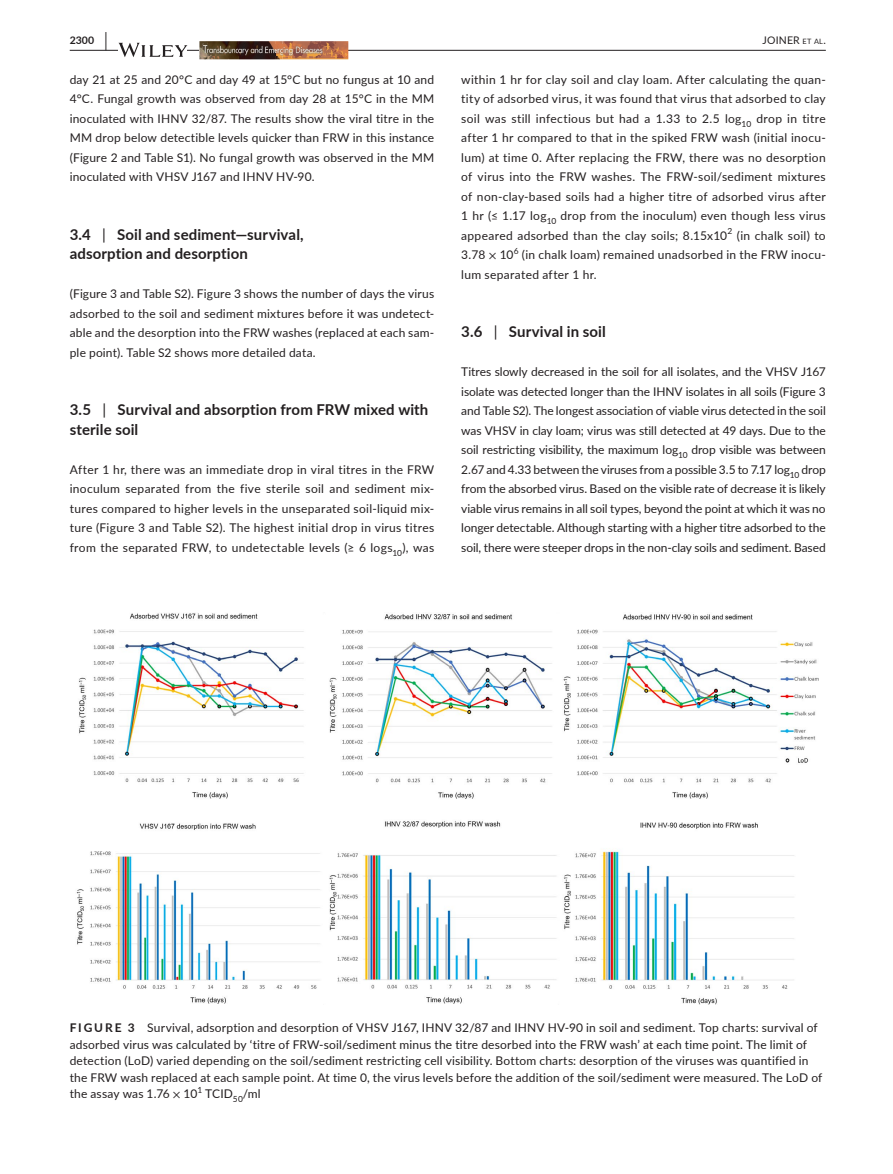
<style>
.page{position:relative;width:893px;height:1174px;background:#fff}
.page>*{position:absolute;margin:0;border:0;box-sizing:border-box;transform-origin:0 0}
.t1{font:700 15px/19.5px "Lato";letter-spacing:.005em;color:#231f20}
.t2{font:12px/19.5px "Lato";letter-spacing:.015em;color:#231f20;text-align:justify}
.t3{font:10.5px "Lato";letter-spacing:.015em;color:#231f20}
.t4{font:700 10.5px "Lato";color:#231f20}
.t5{font:8.4px "Lato";color:#231f20}
.s1{font-size:19.5px}
.s2{font-size:7.35px}
.s3{font-weight:400}
.s4{font-family:"STIX"}
.s5{font-weight:700}
</style>
<div class="page">
<hr style="left:70px;top:50px;width:756px;height:1px;background:#231f20">
<svg style="left:119px;top:43px;width:68px;height:14px"></svg>
<img style="left:199px;top:41px;width:149px;height:18px">
<img style="left:239px;top:41px;width:36px;height:18px">
<img style="left:283px;top:45px;width:40px;height:11px">
<img style="left:203px;top:45px;width:72px;height:11px">
<svg style="left:275px;top:45px;width:8px;height:11px"></svg>
<img style="left:76px;top:613px;width:743px;height:391px">
<p class="t4" style="left:70px;top:33px;width:39px">2300 <span class="s1">|</span></p>
<p class="t3" style="left:763px;top:33px;width:65px">JOINER <span class="s2">et al</span>.</p>
<p class="t2" style="left:70px;top:69px;width:366px">day 21 at 25 and 20°C and day 49 at 15°C but no fungus at 10 and 4°C. Fungal growth was observed from day 28 at 15°C in the MM inoculated with IHNV 32/87. The results show the viral titre in the MM drop below detectible levels quicker than FRW in this instance (Figure 2 and Table S1). No fungal growth was observed in the MM inoculated with VHSV J167 and IHNV HV-90.</p>
<p class="t2" style="left:461px;top:69px;width:366px">within 1 hr for clay soil and clay loam. After calculating the quan&shy;tity of adsorbed virus, it was found that virus that adsorbed to clay soil was still infectious but had a 1.33 to 2.5 log<sub>10</sub> drop in titre after 1 hr compared to that in the spiked FRW wash (initial inocu&shy;lum) at time 0. After replacing the FRW, there was no desorption of virus into the FRW washes. The FRW-soil/sediment mixtures of non-clay-based soils had a higher titre of adsorbed virus after 1 hr (≤ 1.17 log<sub>10</sub> drop from the inoculum) even though less virus appeared adsorbed than the clay soils; 8.15x10</p>
<p class="t1" style="left:70px;top:224px;width:235px">3.4 <span class="s3">|</span> Soil and sediment—survival, adsorption and desorption</p>
<p class="t2" style="left:70px;top:284px;width:366px">(Figure 3 and Table S2). Figure 3 shows the number of days the virus adsorbed to the soil and sediment mixtures before it was undetect&shy;able and the desorption into the FRW washes (replaced at each sam&shy;ple point). Table S2 shows more detailed data.</p>
<p class="t5" style="left:727px;top:225px;width:6px">2</p>
<p class="t2" style="left:737px;top:225px;width:90px">(in chalk soil) to</p>
<p class="t2" style="left:461px;top:245px;width:54px">3.78 <span class="s4">×</span> 10</p>
<p class="t5" style="left:514px;top:245px;width:6px">6</p>
<p class="t2" style="left:461px;top:245px;width:366px;text-indent:61px">(in chalk loam) remained unadsorbed in the FRW inocu&shy;lum separated after 1 hr.</p>
<p class="t1" style="left:461px;top:321px;width:146px">3.6 <span class="s3">|</span> Survival in soil</p>
<p class="t2" style="left:461px;top:362px;width:366px">Titres slowly decreased in the soil for all isolates, and the VHSV J167 isolate was detected longer than the IHNV isolates in all soils (Figure 3 and Table S2). The longest association of viable virus detected in the soil was VHSV in clay loam; virus was still detected at 49 days. Due to the soil restricting visibility, the maximum log<sub>10</sub> drop visible was between 2.67 and 4.33 between the viruses from a possible 3.5 to 7.17 log<sub>10</sub> drop from the absorbed virus. Based on the visible rate of decrease it is likely viable virus remains in all soil types, beyond the point at which it was no longer detectable. Although starting with a higher titre adsorbed to the soil, there were steeper drops in the non-clay soils and sediment. Based</p>
<p class="t1" style="left:70px;top:399px;width:360px">3.5 <span class="s3">|</span> Survival and absorption from FRW mixed with sterile soil</p>
<p class="t2" style="left:70px;top:459px;width:366px">After 1 hr, there was an immediate drop in viral titres in the FRW inoculum separated from the five sterile soil and sediment mix&shy;tures compared to higher levels in the unseparated soil-liquid mix&shy;ture (Figure 3 and Table S2). The highest initial drop in virus titres from the separated FRW, to undetectable levels (≥ 6 logs<sub>10</sub>), was</p>
<p class="t2" style="left:70px;top:1019px;width:754px;line-height:16.5px;text-align:left"><span class="s5">FIGURE 3</span> Survival, adsorption and desorption of VHSV J167, IHNV 32/87 and IHNV HV-90 in soil and sediment. Top charts: survival of adsorbed virus was calculated by ‘titre of FRW-soil/sediment minus the titre desorbed into the FRW wash’ at each time point. The limit of detection (LoD) varied depending on the soil/sediment restricting cell visibility. Bottom charts: desorption of the viruses was quantified in the FRW wash replaced at each sample point. At time 0, the virus levels before the addition of the soil/sediment were measured. The LoD of</p>
</div>
